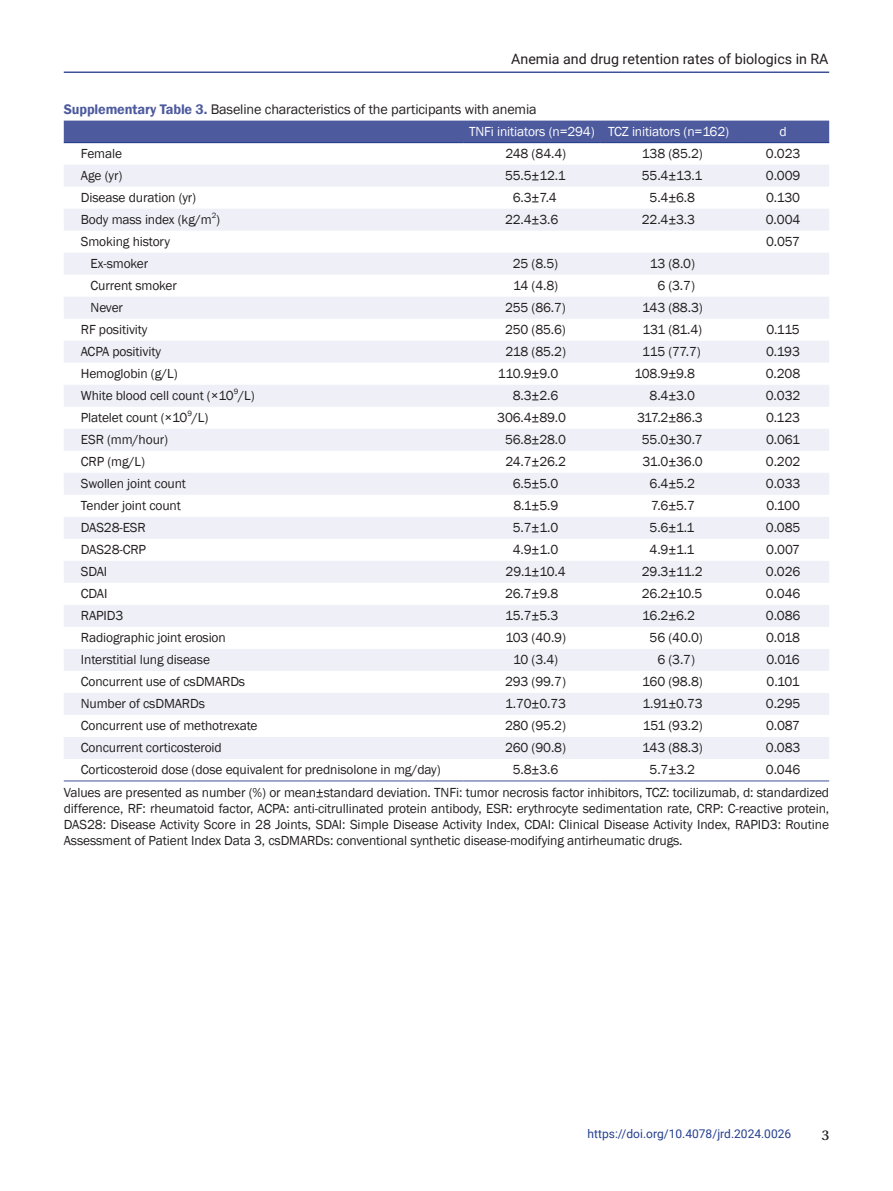
<style>
.page{position:relative;width:893px;height:1191px;background:#fff}
.page>*{position:absolute;margin:0;border:0;box-sizing:border-box;transform-origin:0 0}
.t1{font:15px "Utopia Std Capt";color:#231f20}
.t2{font:14.25px "Franklin Gothic";letter-spacing:-.01em;color:#231f20}
.t3{font:14.25px "Roboto";color:#231f20}
.t4{font:13.5px/16.2px "Franklin Gothic";letter-spacing:-.01em;color:#231f20}
.t5{font:13.5px "Franklin Gothic";letter-spacing:-.01em;color:#fff}
.t6{font:12px "Roboto";color:#253f8e}
.t7{font:7.8px "Franklin Gothic";color:#231f20}
.s1{font-weight:600;color:#4d5a9e}
</style>
<div class="page">
<hr style="left:64px;top:71px;width:765px;height:2px;background:#3f5199">
<div style="left:64px;top:121px;width:765px;height:21px;background:#4d5a9e"></div>
<svg style="left:64px;top:165px;width:765px;height:594px;fill:#f0f1f7"></svg>
<hr style="left:64px;top:142px;width:399px;height:1px;background:#253f8e">
<hr style="left:463px;top:142px;width:137px;height:1px;background:#253f8e">
<hr style="left:600px;top:142px;width:137px;height:1px;background:#253f8e">
<hr style="left:737px;top:142px;width:92px;height:1px;background:#253f8e">
<hr style="left:64px;top:780px;width:399px;height:1px;background:#3f5199">
<hr style="left:463px;top:780px;width:137px;height:1px;background:#3f5199">
<hr style="left:600px;top:780px;width:137px;height:1px;background:#3f5199">
<hr style="left:737px;top:780px;width:92px;height:1px;background:#3f5199">
<p class="t3" style="left:511px;top:49px;width:319px">Anemia and drug retention rates of biologics in RA</p>
<p class="t2" style="left:64px;top:100px;width:474px"><span class="s1">Supplementary Table 3.</span> Baseline characteristics of the participants with anemia</p>
<p class="t5" style="left:469px;top:123px;width:262px">TNFi initiators (n=294) TCZ initiators (n=162)</p>
<p class="t5" style="left:779px;top:123px;width:9px">d</p>
<p class="t4" style="left:81px;top:146px;width:43px">Female</p>
<p class="t4" style="left:506px;top:146px;width:62px">248 (84.4)</p>
<p class="t4" style="left:642px;top:146px;width:62px">138 (85.2)</p>
<p class="t4" style="left:766px;top:146px;width:36px">0.023</p>
<p class="t4" style="left:81px;top:168px;width:43px">Age (yr)</p>
<p class="t4" style="left:505px;top:168px;width:62px">55.5±12.1</p>
<p class="t4" style="left:642px;top:168px;width:62px">55.4±13.1</p>
<p class="t4" style="left:766px;top:168px;width:36px">0.009</p>
<p class="t4" style="left:81px;top:190px;width:117px">Disease duration (yr)</p>
<p class="t4" style="left:513px;top:190px;width:46px">6.3±7.4</p>
<p class="t4" style="left:650px;top:190px;width:47px">5.4±6.8</p>
<p class="t4" style="left:766px;top:190px;width:35px">0.130</p>
<p class="t4" style="left:81px;top:212px;width:141px">Body mass index (kg/m )</p>
<p class="t7" style="left:212px;top:210px;width:6px">2</p>
<p class="t4" style="left:505px;top:212px;width:55px">22.4±3.6</p>
<p class="t4" style="left:642px;top:212px;width:55px">22.4±3.3</p>
<p class="t4" style="left:766px;top:212px;width:36px">0.004</p>
<p class="t4" style="left:81px;top:234px;width:91px">Smoking history</p>
<p class="t4" style="left:766px;top:234px;width:35px">0.057</p>
<p class="t4" style="left:91px;top:256px;width:59px">Ex-smoker</p>
<p class="t4" style="left:513px;top:256px;width:47px">25 (8.5)</p>
<p class="t4" style="left:650px;top:256px;width:47px">13 (8.0)</p>
<p class="t4" style="left:91px;top:278px;width:88px">Current smoker</p>
<p class="t4" style="left:513px;top:278px;width:46px">14 (4.8)</p>
<p class="t4" style="left:657px;top:278px;width:39px">6 (3.7)</p>
<p class="t4" style="left:91px;top:300px;width:34px">Never</p>
<p class="t4" style="left:505px;top:300px;width:62px">255 (86.7)</p>
<p class="t4" style="left:642px;top:300px;width:62px">143 (88.3)</p>
<p class="t4" style="left:81px;top:322px;width:68px">RF positivity</p>
<p class="t4" style="left:505px;top:322px;width:62px">250 (85.6)</p>
<p class="t4" style="left:643px;top:322px;width:61px">131 (81.4)</p>
<p class="t4" style="left:766px;top:322px;width:35px">0.115</p>
<p class="t4" style="left:81px;top:344px;width:82px">ACPA positivity</p>
<p class="t4" style="left:506px;top:344px;width:62px">218 (85.2)</p>
<p class="t4" style="left:642px;top:344px;width:60px">115 (77.7)</p>
<p class="t4" style="left:766px;top:344px;width:35px">0.193</p>
<p class="t4" style="left:81px;top:366px;width:98px">Hemoglobin (g/L)</p>
<p class="t4" style="left:498px;top:366px;width:62px">110.9±9.0</p>
<p class="t4" style="left:634px;top:366px;width:62px">108.9±9.8</p>
<p class="t4" style="left:766px;top:366px;width:36px">0.208</p>
<p class="t4" style="left:81px;top:388px;width:175px">White blood cell count (×10 /L)</p>
<p class="t7" style="left:234px;top:386px;width:6px">9</p>
<p class="t4" style="left:513px;top:388px;width:47px">8.3±2.6</p>
<p class="t4" style="left:650px;top:388px;width:47px">8.4±3.0</p>
<p class="t4" style="left:766px;top:388px;width:36px">0.032</p>
<p class="t7" style="left:187px;top:408px;width:6px">9</p>
<p class="t4" style="left:497px;top:410px;width:70px">306.4±89.0</p>
<p class="t4" style="left:637px;top:410px;width:67px">317.2±86.3</p>
<p class="t4" style="left:766px;top:410px;width:35px">0.123</p>
<p class="t4" style="left:81px;top:410px;width:129px">Platelet count (×10 /L)</p>
<p class="t4" style="left:81px;top:432px;width:89px">ESR (mm/hour)</p>
<p class="t4" style="left:505px;top:432px;width:63px">56.8±28.0</p>
<p class="t4" style="left:642px;top:432px;width:63px">55.0±30.7</p>
<p class="t4" style="left:766px;top:432px;width:35px">0.061</p>
<p class="t4" style="left:81px;top:454px;width:66px">CRP (mg/L)</p>
<p class="t4" style="left:506px;top:454px;width:62px">24.7±26.2</p>
<p class="t4" style="left:643px;top:454px;width:62px">31.0±36.0</p>
<p class="t4" style="left:766px;top:454px;width:36px">0.202</p>
<p class="t4" style="left:81px;top:476px;width:107px">Swollen joint count</p>
<p class="t4" style="left:513px;top:476px;width:47px">6.5±5.0</p>
<p class="t4" style="left:650px;top:476px;width:47px">6.4±5.2</p>
<p class="t4" style="left:766px;top:476px;width:36px">0.033</p>
<p class="t4" style="left:81px;top:498px;width:101px">Tender joint count</p>
<p class="t4" style="left:513px;top:498px;width:46px">8.1±5.9</p>
<p class="t4" style="left:651px;top:498px;width:46px">7.6±5.7</p>
<p class="t4" style="left:766px;top:498px;width:35px">0.100</p>
<p class="t4" style="left:81px;top:520px;width:66px">DAS28-ESR</p>
<p class="t4" style="left:513px;top:520px;width:47px">5.7±1.0</p>
<p class="t4" style="left:650px;top:520px;width:46px">5.6±1.1</p>
<p class="t4" style="left:766px;top:520px;width:36px">0.085</p>
<p class="t4" style="left:81px;top:542px;width:67px">DAS28-CRP</p>
<p class="t4" style="left:513px;top:542px;width:47px">4.9±1.0</p>
<p class="t4" style="left:650px;top:542px;width:46px">4.9±1.1</p>
<p class="t4" style="left:766px;top:542px;width:35px">0.007</p>
<p class="t4" style="left:81px;top:564px;width:28px">SDAI</p>
<p class="t4" style="left:506px;top:564px;width:62px">29.1±10.4</p>
<p class="t4" style="left:642px;top:564px;width:62px">29.3±11.2</p>
<p class="t4" style="left:766px;top:564px;width:36px">0.026</p>
<p class="t4" style="left:81px;top:586px;width:28px">CDAI</p>
<p class="t4" style="left:505px;top:586px;width:55px">26.7±9.8</p>
<p class="t4" style="left:642px;top:586px;width:62px">26.2±10.5</p>
<p class="t4" style="left:766px;top:586px;width:36px">0.046</p>
<p class="t4" style="left:81px;top:608px;width:44px">RAPID3</p>
<p class="t4" style="left:505px;top:608px;width:55px">15.7±5.3</p>
<p class="t4" style="left:642px;top:608px;width:54px">16.2±6.2</p>
<p class="t4" style="left:766px;top:608px;width:36px">0.086</p>
<p class="t4" style="left:81px;top:630px;width:146px">Radiographic joint erosion</p>
<p class="t4" style="left:505px;top:630px;width:62px">103 (40.9)</p>
<p class="t4" style="left:650px;top:630px;width:55px">56 (40.0)</p>
<p class="t4" style="left:766px;top:630px;width:35px">0.018</p>
<p class="t4" style="left:81px;top:652px;width:131px">Interstitial lung disease</p>
<p class="t4" style="left:513px;top:652px;width:46px">10 (3.4)</p>
<p class="t4" style="left:657px;top:652px;width:39px">6 (3.7)</p>
<p class="t4" style="left:766px;top:652px;width:35px">0.016</p>
<p class="t4" style="left:81px;top:674px;width:166px">Concurrent use of csDMARDs</p>
<p class="t4" style="left:505px;top:674px;width:62px">293 (99.7)</p>
<p class="t4" style="left:642px;top:674px;width:62px">160 (98.8)</p>
<p class="t4" style="left:767px;top:674px;width:35px">0.101</p>
<p class="t4" style="left:81px;top:696px;width:126px">Number of csDMARDs</p>
<p class="t4" style="left:505px;top:696px;width:62px">1.70±0.73</p>
<p class="t4" style="left:642px;top:696px;width:62px">1.91±0.73</p>
<p class="t4" style="left:766px;top:696px;width:36px">0.295</p>
<p class="t4" style="left:81px;top:718px;width:178px">Concurrent use of methotrexate</p>
<p class="t4" style="left:505px;top:718px;width:62px">280 (95.2)</p>
<p class="t4" style="left:643px;top:718px;width:61px">151 (93.2)</p>
<p class="t4" style="left:766px;top:718px;width:35px">0.087</p>
<p class="t4" style="left:81px;top:740px;width:142px">Concurrent corticosteroid</p>
<p class="t4" style="left:505px;top:740px;width:62px">260 (90.8)</p>
<p class="t4" style="left:642px;top:740px;width:62px">143 (88.3)</p>
<p class="t4" style="left:766px;top:740px;width:36px">0.083</p>
<p class="t4" style="left:81px;top:762px;width:361px">Corticosteroid dose (dose equivalent for prednisolone in mg/day)</p>
<p class="t4" style="left:513px;top:762px;width:47px">5.8±3.6</p>
<p class="t4" style="left:650px;top:762px;width:47px">5.7±3.2</p>
<p class="t4" style="left:64px;top:759px;width:767px;line-height:22.4px;text-indent:702px">0.046<br>Values are presented as number (%) or mean±standard deviation. TNFi: tumor necrosis factor inhibitors, TCZ: tocilizumab, d: standardized</p>
<p class="t4" style="left:64px;top:800px;width:767px;text-align:justify">difference, RF: rheumatoid factor, ACPA: anti-citrullinated protein antibody, ESR: erythrocyte sedimentation rate, CRP: C-reactive protein, DAS28: Disease Activity Score in 28 Joints, SDAI: Simple Disease Activity Index, CDAI: Clinical Disease Activity Index, RAPID3: Routine Assessment of Patient Index Data 3, csDMARDs: conventional synthetic disease-modifying antirheumatic drugs.</p>
<p class="t6" style="left:588px;top:1125px;width:205px">https://doi.org/10.4078/jrd.2024.0026</p>
<p class="t1" style="left:822px;top:1126px;width:9px">3</p>
</div>
